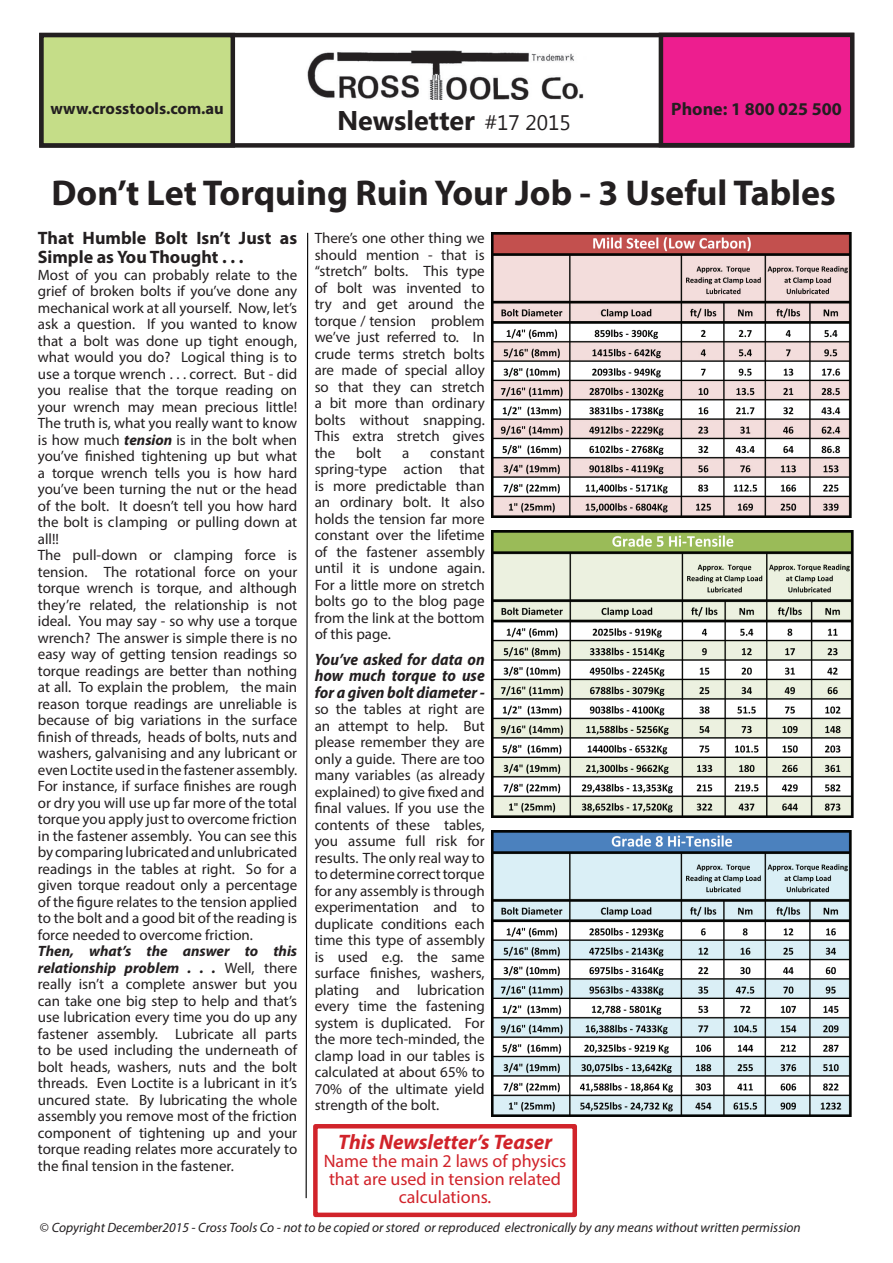
<style>
.page{position:relative;width:893px;height:1263px;background:#fff}
.page>*{position:absolute;margin:0;border:0;box-sizing:border-box;transform-origin:0 0}
.t1{font:700 36px "Myriad Pro";color:#231f20}
.t2{font:700 27px "Segoe UI";color:#231f20}
.t3{font:italic 700 21px "Myriad Pro";color:#d1232a}
.t4{font:18px/18px "Myriad Pro";color:#d1232a;text-align:center}
.t5{font:700 18px/19.5px "Myriad Pro";color:#231f20}
.t6{font:italic 700 semi-condensed 16.5px/16.5px "Myriad Pro";color:#231f20;text-align:justify}
.t7{font:700 16.5px "Myriad Pro";color:#231f20}
.t8{font:15px/16.5px "Myriad Pro";color:#231f20;text-align:justify}
.t9{font:italic 13.5px "Myriad Pro";color:#231f20}
.s1{font-weight:400;font-size:21px}
.s2{font-weight:700;font-style:italic}
.s3{font-style:normal}
</style>
<div class="page">
<div style="left:39px;top:33px;width:815px;height:115px;border:4px solid #231f20"></div>
<div style="left:661px;top:35px;width:191px;height:110px;background:#ed1e8f"></div>
<div style="left:659px;top:33px;width:195px;height:114px;border:4px solid #231f20"></div>
<img style="left:307px;top:50px;width:277px;height:50px">
<div style="left:41px;top:35px;width:192px;height:110px;background:#c5dd88"></div>
<div style="left:39px;top:33px;width:196px;height:115px;border:4px solid #231f20"></div>
<svg style="left:305px;top:232px;width:4px;height:967px"></svg>
<img style="left:491px;top:530px;width:363px;height:287px">
<img style="left:491px;top:232px;width:361px;height:286px">
<img style="left:491px;top:830px;width:361px;height:286px">
<div style="left:313px;top:1124px;width:264px;height:93px;border:4px solid #d1232a"></div>
<p class="t7" style="left:50px;top:98px;width:175px">www.crosstools.com.au</p>
<h2 class="t2" style="left:337px;top:102px;width:235px">Newsletter <span class="s1">#17 2015</span></h2>
<p class="t5" style="left:671px;top:99px;width:172px">Phone: 1 800 025 500</p>
<h1 class="t1" style="left:52px;top:170px;width:786px">Don’t Let Torquing Ruin Your Job - 3 Useful Tables</h1>
<p class="t5" style="left:38px;top:227px;width:261px">That Humble Bolt Isn’t Just as<br>Simple as You Thought . . .</p>
<p class="t8" style="left:38px;top:266px;width:261px;text-align:left">Most of you can probably relate to the grief of broken bolts if you’ve done any mechanical work at all yourself. Now, let’s ask a question. If you wanted to know that a bolt was done up tight enough, what would you do? Logical thing is to use a torque wrench . . . correct. But - did you realise that the torque reading on your wrench may mean precious little!<br>The truth is, what you really want to know is how much <span class="s2">tension</span> is in the bolt when you’ve finished tightening up but what a torque wrench tells you is how hard you’ve been turning the nut or the head of the bolt. It doesn’t tell you how hard the bolt is clamping or pulling down at all!!<br>The pull-down or clamping force is tension. The rotational force on your torque wrench is torque, and although they’re related, the relationship is not ideal. You may say - so why use a torque wrench? The answer is simple there is no easy way of getting tension readings so torque readings are better than nothing at all. To explain the problem, the main reason torque readings are unreliable is because of big variations in the surface finish of threads, heads of bolts, nuts and washers, galvanising and any lubricant or even Loctite used in the fastener assembly.<br>For instance, if surface finishes are rough or dry you will use up far more of the total torque you apply just to overcome friction in the fastener assembly. You can see this by comparing lubricated and unlubricated readings in the tables at right. So for a given torque readout only a percentage of the figure relates to the tension applied to the bolt and a good bit of the reading is force needed to overcome friction.</p>
<p class="t8" style="left:38px;top:943px;width:261px"><span class="s2">Then, what’s the answer to this relationship problem . . .</span> Well, there really isn’t a complete answer but you can take one big step to help and that’s use lubrication every time you do up any fastener assembly. Lubricate all parts to be used including the underneath of bolt heads, washers, nuts and the bolt threads. Even Loctite is a lubricant in it’s uncured state. By lubricating the whole assembly you remove most of the friction component of tightening up and your torque reading relates more accurately to the final tension in the fastener.</p>
<p class="t8" style="left:315px;top:229px;width:172px">There’s one other thing we should mention - that is “stretch” bolts. This type of bolt was invented to try and get around the torque / tension problem we’ve just referred to. In crude terms stretch bolts are made of special alloy so that they can stretch a bit more than ordinary bolts without snapping.<br>This extra stretch gives the</p>
<p class="t8" style="left:356px;top:444px;width:27px">bolt</p>
<p class="t8" style="left:402px;top:444px;width:9px">a</p>
<p class="t8" style="left:315px;top:444px;width:172px;text-indent:116px">constant spring-type action that is more predictable than an ordinary bolt. It also holds the tension far more constant over the lifetime of the fastener assembly until it is undone again.<br>For a little more on stretch bolts go to the blog page from the link at the bottom of this page.</p>
<p class="t6" style="left:315px;top:650px;width:172px">You’ve asked for data on how much torque to use for a given bolt diameter -</p>
<p class="t8" style="left:315px;top:700px;width:172px">so the tables at right are an attempt to help. But please remember they are only a guide. There are too many variables (as already explained) to give fixed and final values. If you use the contents of these tables, you assume full risk for results. The only real way to to determine correct torque for any assembly is through experimentation and to duplicate conditions each time this type of assembly is used e.g. the same surface finishes, washers, plating and lubrication every time the fastening system is duplicated. For the more tech-minded, the clamp load in our tables is calculated at about 65% to 70% of the ultimate yield strength of the bolt.</p>
<h3 class="t3" style="left:338px;top:1128px;width:216px">This Newsletter’s Teaser</h3>
<p class="t4" style="left:324px;top:1151px;width:244px">Name the main 2 laws of physics that are used in tension related calculations.</p>
<p class="t9" style="left:40px;top:1219px;width:762px"><span class="s3">©</span> Copyright December2015 - Cross Tools Co - not to be copied or stored or reproduced electronically by any means without written permission</p>
</div>
